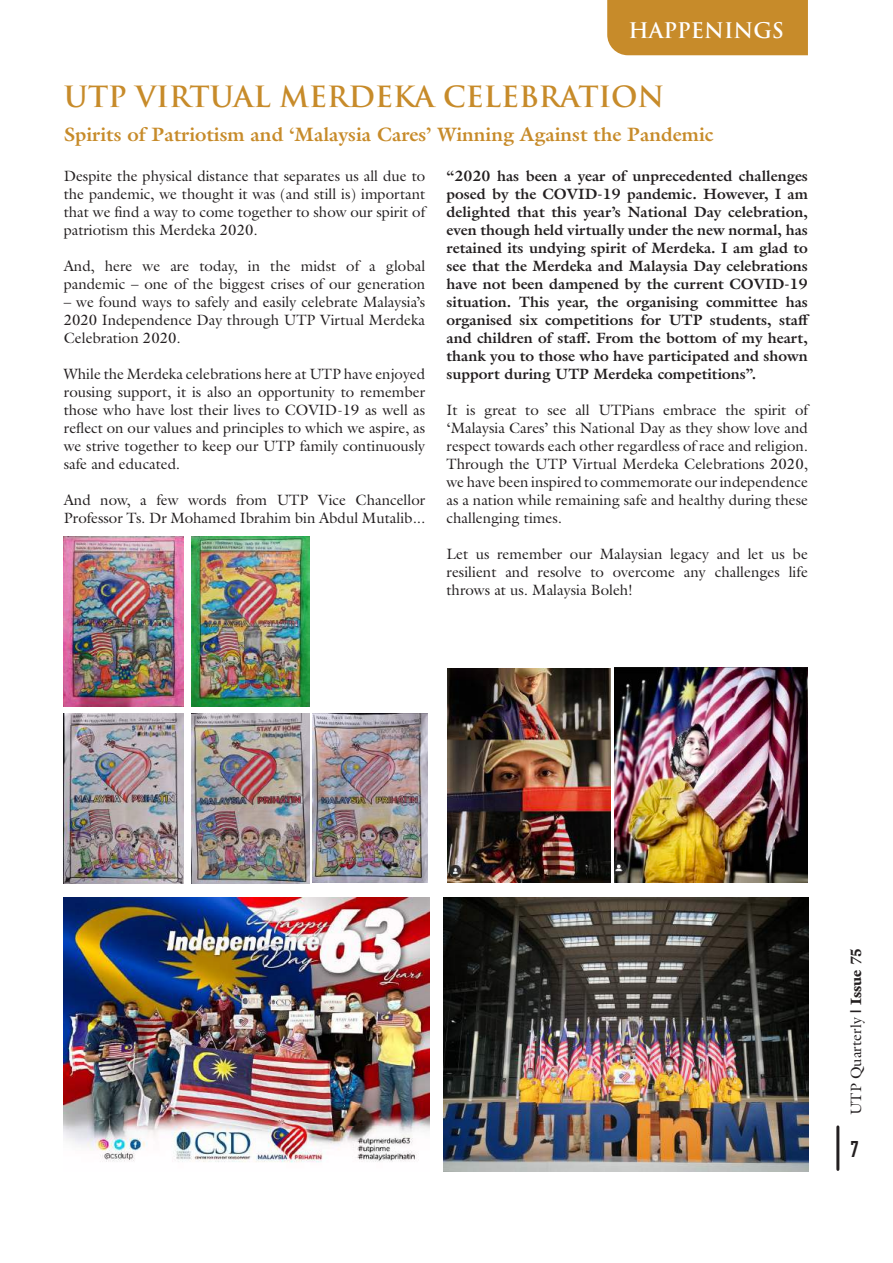
<style>
.page{position:relative;width:893px;height:1263px;background:#fff}
.page>*{position:absolute;margin:0;border:0;box-sizing:border-box;transform-origin:0 0}
.t1{font:700 28.5px "Trajan Pro";color:#c78b2a}
.t2{font:700 22.5px "DIN Condensed";color:#231f20}
.t3{font:700 21px "Trajan Pro";color:#fff}
.t4{font:700 19.5px "Galliard Pro";color:#c78b2a}
.t5{font:15px/18px "Galliard Pro";color:#231f20;text-align:justify}
.t6{font:700 15px/18px "Galliard Pro";color:#231f20;text-align:justify}
.s1{font-weight:900}
</style>
<div class="page">
<div style="left:607px;top:0;width:201px;height:55px;background:#c78b2a"></div>
<img style="left:64px;top:897px;width:365px;height:266px">
<img style="left:443px;top:897px;width:365px;height:274px">
<img style="left:64px;top:714px;width:120px;height:169px">
<img style="left:191px;top:714px;width:118px;height:169px">
<img style="left:313px;top:714px;width:114px;height:169px">
<img style="left:64px;top:537px;width:120px;height:169px">
<img style="left:191px;top:537px;width:118px;height:169px">
<img style="left:447px;top:668px;width:163px;height:215px">
<img style="left:615px;top:667px;width:193px;height:216px">
<hr style="left:836px;top:1127px;width:3px;height:42px;background:#231f20">
<h3 class="t3" style="left:628px;top:17px;width:157px">HAPPENINGS</h3>
<h1 class="t1" style="left:64px;top:79px;width:602px">UTP VIRTUAL MERDEKA CELEBRATION</h1>
<h3 class="t4" style="left:64px;top:121px;width:651px">Spirits of Patriotism and ‘Malaysia Cares’ Winning Against the Pandemic</h3>
<p class="t5" style="left:64px;top:166px;width:363px">Despite the physical distance that separates us all due to the pandemic, we thought it was (and still is) important that we find a way to come together to show our spirit of patriotism this Merdeka 2020.</p>
<p class="t5" style="left:64px;top:256px;width:363px">And, here we are today, in the midst of a global pandemic – one of the biggest crises of our generation</p>
<p class="t5" style="left:64px;top:292px;width:363px">– we found ways to safely and easily celebrate Malaysia’s 2020 Independence Day through UTP Virtual Merdeka Celebration 2020.</p>
<p class="t5" style="left:64px;top:364px;width:363px">While the Merdeka celebrations here at UTP have enjoyed rousing support, it is also an opportunity to remember those who have lost their lives to COVID-19 as well as reflect on our values and principles to which we aspire, as we strive together to keep our UTP family continuously safe and educated.</p>
<p class="t5" style="left:64px;top:490px;width:363px">And now, a few words from UTP Vice Chancellor<br>Professor Ts. Dr Mohamed Ibrahim bin Abdul Mutalib...</p>
<p class="t6" style="left:446px;top:167px;width:365px">“2020 has been a year of unprecedented challenges posed by the COVID-19 pandemic. However, I am delighted that this year’s National Day celebration, even though held virtually under the new normal, has retained its undying spirit of Merdeka. I am glad to see that the Merdeka and Malaysia Day celebrations have not been dampened by the current COVID-19 situation. This year, the organising committee has organised six competitions for UTP students, staff and children of staff. From the bottom of my heart, thank you to those who have participated and shown support during UTP Merdeka competitions”.</p>
<p class="t5" style="left:446px;top:400px;width:363px">It is great to see all UTPians embrace the spirit of ‘Malaysia Cares’ this National Day as they show love and respect towards each other regardless of race and religion.<br>Through the UTP Virtual Merdeka Celebrations 2020, we have been inspired to commemorate our independence as a nation while remaining safe and healthy during these challenging times.</p>
<p class="t5" style="left:446px;top:544px;width:363px">Let us remember our Malaysian legacy and let us be resilient and resolve to overcome any challenges life throws at us. Malaysia Boleh!</p>
<p class="t5" style="left:847px;top:1115px;width:169px;rotate:-90deg">UTP Quarterly <span class="s1">| Issue 75</span></p>
<h2 class="t2" style="left:850px;top:1134px;width:10px">7</h2>
</div>
